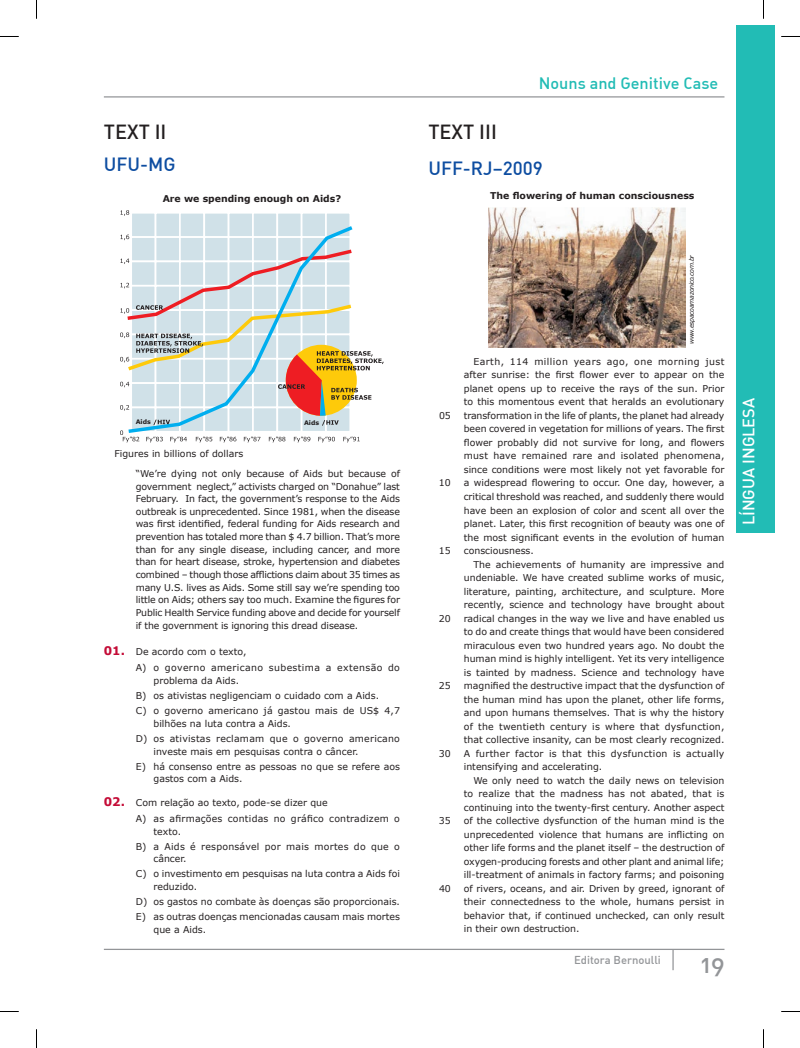
<style>
.page{position:relative;width:800px;height:1048px;background:#fff}
.page>*{position:absolute;margin:0;border:0;box-sizing:border-box;transform-origin:0 0}
.t1{font:500 25px "DIN Alternate";color:#939598}
.t2{font:500 20px "DIN";color:#231f20}
.t3{font:500 18.75px "DIN";color:#0d4da1}
.t4{font:500 16.25px "DIN Alternate";color:#22bcb5}
.t5{font:500 16.25px "DIN";color:#fff}
.t6{font:500 11.25px "DIN Alternate";color:#939598}
.t7{font:9.38px/13.5px "Verdana";color:#231f20;text-align:justify}
.t8{font:9.38px/15.1px "Verdana";letter-spacing:.025em;color:#231f20}
.t9{font:9.38px/16.2px "Verdana";letter-spacing:.02em;color:#231f20}
.t10{font:9.38px/16.2px "Verdana";letter-spacing:.04em;color:#231f20}
.t11{font:700 9.38px "Verdana";color:#231f20}
.t12{font:italic 6.25px "Verdana";letter-spacing:-.05em;color:#231f20}
.t13{font:700 6.25px "Verdana";color:#231f20}
.s1{font-weight:700;font-size:11.88px;color:#c40c37}
</style>
<div class="page">
<svg style="left:672px;top:949px;width:1px;height:21px"></svg>
<hr style="left:104px;top:948px;width:620px;height:1px;background:#939598">
<div style="left:735px;top:25px;width:39px;height:507px;background:#22bcb5"></div>
<hr style="left:104px;top:96px;width:620px;height:1px;background:#939598">
<div style="left:131px;top:213px;width:24px;height:24px;background:#d0e1e8"></div>
<div style="left:130px;top:212px;width:26px;height:26px;border:2px solid #fff"></div>
<div style="left:155px;top:213px;width:25px;height:24px;background:#d0e1e8"></div>
<div style="left:155px;top:212px;width:26px;height:26px;border:2px solid #fff"></div>
<div style="left:180px;top:213px;width:24px;height:24px;background:#d0e1e8"></div>
<div style="left:179px;top:212px;width:26px;height:26px;border:2px solid #fff"></div>
<div style="left:204px;top:213px;width:24px;height:24px;background:#d0e1e8"></div>
<div style="left:203px;top:212px;width:26px;height:26px;border:2px solid #fff"></div>
<div style="left:228px;top:213px;width:25px;height:24px;background:#d0e1e8"></div>
<div style="left:228px;top:212px;width:26px;height:26px;border:2px solid #fff"></div>
<div style="left:253px;top:213px;width:24px;height:24px;background:#d0e1e8"></div>
<div style="left:252px;top:212px;width:26px;height:26px;border:2px solid #fff"></div>
<div style="left:277px;top:213px;width:24px;height:24px;background:#d0e1e8"></div>
<div style="left:276px;top:212px;width:26px;height:26px;border:2px solid #fff"></div>
<div style="left:301px;top:213px;width:25px;height:24px;background:#d0e1e8"></div>
<div style="left:300px;top:212px;width:27px;height:26px;border:2px solid #fff"></div>
<div style="left:326px;top:213px;width:24px;height:24px;background:#d0e1e8"></div>
<div style="left:325px;top:212px;width:26px;height:26px;border:2px solid #fff"></div>
<svg style="left:129px;top:223px;width:224px;height:24px"></svg>
<svg style="left:120px;top:210px;width:9px;height:6px"></svg>
<svg style="left:120px;top:234px;width:9px;height:6px"></svg>
<svg style="left:120px;top:247px;width:263px;height:195px"></svg>
<img style="left:488px;top:207px;width:197px;height:141px">
<svg style="left:0;top:36px;width:19px;height:1px"></svg>
<svg style="left:781px;top:36px;width:18px;height:1px"></svg>
<svg style="left:0;top:1011px;width:19px;height:1px"></svg>
<svg style="left:781px;top:1011px;width:18px;height:1px"></svg>
<svg style="left:36px;top:0;width:1px;height:19px"></svg>
<svg style="left:36px;top:1029px;width:1px;height:18px"></svg>
<svg style="left:763px;top:0;width:1px;height:19px"></svg>
<svg style="left:763px;top:1029px;width:1px;height:18px"></svg>
<h2 class="t2" style="left:104px;top:119px;width:64px">TEXT II</h2>
<h3 class="t3" style="left:104px;top:153px;width:73px">UFU-MG</h3>
<p class="t11" style="left:163px;top:192px;width:180px">are we spending enough on aids?</p>
<p class="t13" style="left:136px;top:418px;width:17px">Aids</p>
<p class="t13" style="left:304px;top:418px;width:17px">Aids</p>
<p class="t7" style="left:136px;top:443px;width:265px;line-height:19.8px;text-indent:-21px">Figures in billions of dollars<br>“We’re dying not only because of Aids but because of</p>
<p class="t7" style="left:136px;top:479px;width:266px;line-height:12.6px">government neglect,” activists charged on “Donahue” last February. In fact, the government’s response to the Aids outbreak is unprecedented. Since 1981, when the disease was first identified, federal funding for Aids research and prevention has totaled more than $ 4.7 billion. That’s more than for any single disease, including cancer, and more than for heart disease, stroke, hypertension and diabetes combined – though those afflictions claim about 35 times as many U.S. lives as Aids. Some still say we’re spending too little on Aids; others say too much. Examine the figures for Public Health Service funding above and decide for yourself if the government is ignoring this dread disease.</p>
<p class="t10" style="left:136px;top:643px;width:265px;text-indent:-32px"><span class="s1">01.</span> De acordo com o texto,<br>A) o governo americano subestima a extensão do</p>
<p class="t7" style="left:136px;top:672px;width:265px;line-height:15.1px;text-align:left;text-indent:18px">problema da Aids.<br>B) os ativistas negligenciam o cuidado com a Aids.<br>C) o governo americano já gastou mais de US$ 4,7</p>
<p class="t8" style="left:136px;top:715px;width:265px;text-indent:18px">bilhões na luta contra a Aids.<br>D) os ativistas reclamam que o governo americano</p>
<p class="t7" style="left:136px;top:743px;width:265px;line-height:15.1px;text-indent:18px">investe mais em pesquisas contra o câncer.<br>E) há consenso entre as pessoas no que se refere aos</p>
<p class="t7" style="left:153px;top:772px;width:90px">gastos com a Aids.</p>
<p class="t9" style="left:136px;top:793px;width:265px;text-indent:-32px"><span class="s1">02.</span> Com relação ao texto, pode-se dizer que<br>A) as afirmações contidas no gráfico contradizem o</p>
<p class="t8" style="left:136px;top:823px;width:265px;text-indent:18px">texto.<br>B) a Aids é responsável por mais mortes do que o</p>
<p class="t7" style="left:136px;top:851px;width:265px;line-height:15.1px;text-indent:18px">câncer.<br>C) o investimento em pesquisas na luta contra a Aids foi</p>
<p class="t7" style="left:136px;top:878px;width:265px;line-height:15.1px;text-align:left;text-indent:18px">reduzido.<br>D) os gastos no combate às doenças são proporcionais.<br>E) as outras doenças mencionadas causam mais mortes</p>
<p class="t7" style="left:153px;top:922px;width:54px">que a Aids.</p>
<h3 class="t4" style="left:538px;top:73px;width:181px">Nouns and Genitive Case</h3>
<h2 class="t2" style="left:428px;top:119px;width:70px">TEXT III</h2>
<h3 class="t3" style="left:428px;top:156px;width:116px">UFF-RJ–2009</h3>
<p class="t11" style="left:490px;top:189px;width:206px">The flowering of human consciousness</p>
<p class="t12" style="left:687px;top:344px;width:91px;rotate:-90deg">www.espacoamazonico.com.br</p>
<p class="t7" style="left:463px;top:354px;width:262px;text-indent:10px">Earth, 114 million years ago, one morning just after sunrise: the first flower ever to appear on the planet opens up to receive the rays of the sun. Prior to this momentous event that heralds an evolutionary</p>
<p class="t7" style="left:439px;top:408px;width:13px">05</p>
<p class="t7" style="left:463px;top:408px;width:262px">transformation in the life of plants, the planet had already been covered in vegetation for millions of years. The first flower probably did not survive for long, and flowers must have remained rare and isolated phenomena, since conditions were most likely not yet favorable for</p>
<p class="t7" style="left:439px;top:476px;width:13px">10</p>
<p class="t7" style="left:463px;top:476px;width:262px">a widespread flowering to occur. One day, however, a critical threshold was reached, and suddenly there would have been an explosion of color and scent all over the planet. Later, this first recognition of beauty was one of the most significant events in the evolution of human</p>
<p class="t7" style="left:439px;top:543px;width:13px">15</p>
<p class="t7" style="left:463px;top:543px;width:72px">consciousness.</p>
<p class="t7" style="left:473px;top:557px;width:252px">The achievements of humanity are impressive and</p>
<p class="t7" style="left:463px;top:570px;width:262px">undeniable. We have created sublime works of music,</p>
<p class="t7" style="left:463px;top:584px;width:262px">literature, painting, architecture, and sculpture. More</p>
<p class="t7" style="left:463px;top:597px;width:262px">recently, science and technology have brought about</p>
<p class="t7" style="left:439px;top:611px;width:13px">20</p>
<p class="t7" style="left:463px;top:611px;width:262px">radical changes in the way we live and have enabled us to do and create things that would have been considered miraculous even two hundred years ago. No doubt the human mind is highly intelligent. Yet its very intelligence is tainted by madness. Science and technology have</p>
<p class="t7" style="left:439px;top:678px;width:13px">25</p>
<p class="t7" style="left:463px;top:678px;width:262px">magnified the destructive impact that the dysfunction of the human mind has upon the planet, other life forms, and upon humans themselves. That is why the history of the twentieth century is where that dysfunction, that collective insanity, can be most clearly recognized.</p>
<p class="t7" style="left:439px;top:746px;width:13px">30</p>
<p class="t8" style="left:463px;top:746px;width:262px;line-height:13.5px">A further factor is that this dysfunction is actually intensifying and accelerating.</p>
<p class="t7" style="left:463px;top:773px;width:262px;text-indent:10px">We only need to watch the daily news on television to realize that the madness has not abated, that is continuing into the twenty-first century. Another aspect</p>
<p class="t7" style="left:439px;top:813px;width:13px">35</p>
<p class="t7" style="left:463px;top:813px;width:262px">of the collective dysfunction of the human mind is the unprecedented violence that humans are inflicting on other life forms and the planet itself – the destruction of oxygen-producing forests and other plant and animal life; ill-treatment of animals in factory farms; and poisoning</p>
<p class="t7" style="left:439px;top:881px;width:13px">40</p>
<p class="t7" style="left:463px;top:881px;width:262px">of rivers, oceans, and air. Driven by greed, ignorant of their connectedness to the whole, humans persist in behavior that, if continued unchecked, can only result in their own destruction.</p>
<p class="t6" style="left:574px;top:952px;width:88px">Editora Bernoulli</p>
<h1 class="t1" style="left:700px;top:947px;width:25px">19</h1>
<h3 class="t5" style="left:738px;top:525px;width:129px;rotate:-90deg">LÍNGUA INGLESA</h3>
</div>
